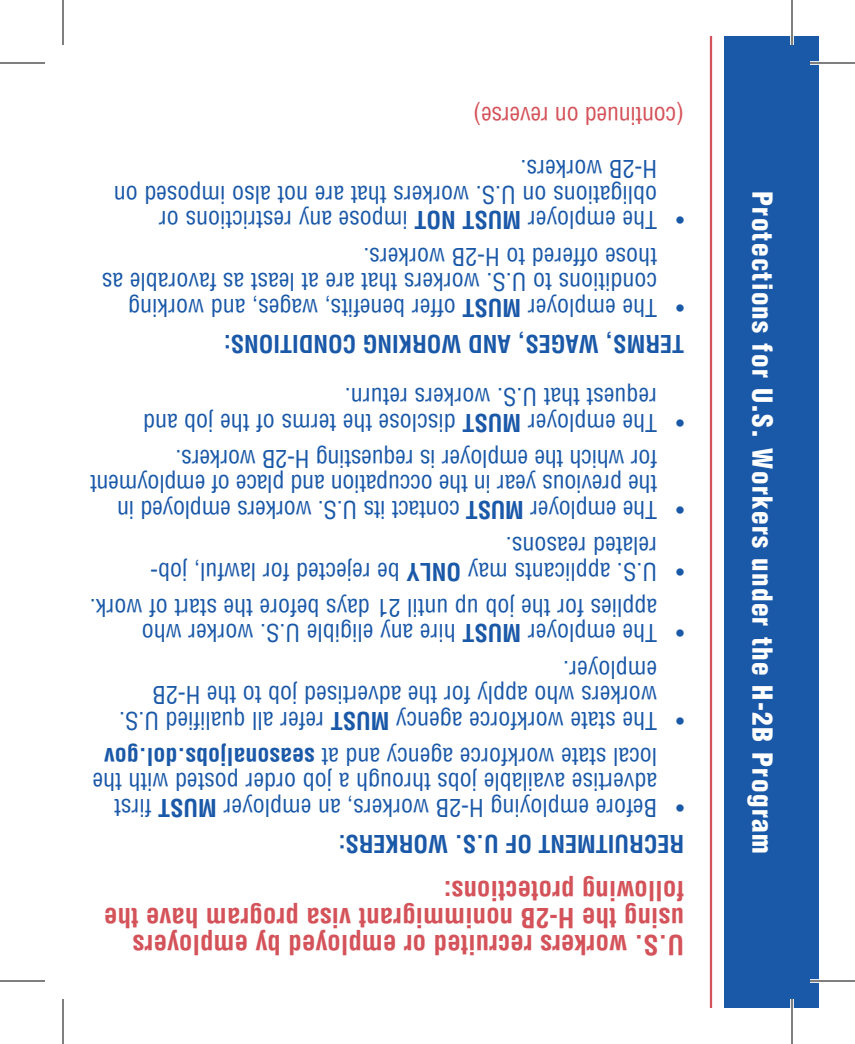
<style>
.page{position:relative;width:855px;height:1044px;background:#fff}
.page>*{position:absolute;margin:0;border:0;box-sizing:border-box;transform-origin:0 0}
.t1{font:700 condensed 27px/27px "Helvetica LT Std";color:#d4535a}
.t2{font:900 condensed 27px "Helvetica LT Std";letter-spacing:.05em;color:#fff}
.t3{font:condensed 24px/25.5px "Helvetica LT Std";color:#1a58a8}
.t4{font:condensed 24px "Helvetica LT Std";letter-spacing:-.01em;color:#d4535a}
.s1{font-weight:700}
</style>
<div class="page">
<div style="left:724px;top:36px;width:95px;height:972px;background:#1a58a8"></div>
<hr style="left:710px;top:36px;width:2px;height:972px;background:#d4535a">
<svg style="left:810px;top:61px;width:9px;height:4px"></svg>
<svg style="left:810px;top:979px;width:9px;height:4px"></svg>
<svg style="left:790px;top:36px;width:4px;height:9px"></svg>
<svg style="left:790px;top:999px;width:4px;height:9px"></svg>
<hr style="left:0;top:62px;width:45px;height:2px;background:#000">
<hr style="left:810px;top:62px;width:45px;height:2px;background:#000">
<hr style="left:0;top:980px;width:45px;height:2px;background:#000">
<hr style="left:810px;top:980px;width:45px;height:2px;background:#000">
<hr style="left:62px;top:0;width:2px;height:45px;background:#000">
<hr style="left:62px;top:999px;width:2px;height:45px;background:#000">
<hr style="left:791px;top:0;width:2px;height:45px;background:#000">
<hr style="left:791px;top:999px;width:2px;height:45px;background:#000">
<p class="t4" style="left:684px;top:131px;width:212px;rotate:-180deg">(continued on reverse)</p>
<p class="t3" style="left:657px;top:208px;width:545px;rotate:-180deg">obligations on U.S. workers that are not also imposed on<br>H-2B workers.</p>
<p class="t3" style="left:657px;top:233px;width:500px;rotate:-180deg">The employer <span class="s1">MUST NOT</span> impose any restrictions or</p>
<p class="t3" style="left:684px;top:233px;width:9px;rotate:-180deg">•</p>
<p class="t3" style="left:657px;top:295px;width:557px;rotate:-180deg">conditions to U.S. workers that are at least as favorable as those offered to H-2B workers.</p>
<p class="t3" style="left:657px;top:362px;width:530px;line-height:36.3px;text-indent:-27px;rotate:-180deg"><span class="s1">TERMS, WAGES, AND WORKING CONDITIONS:<br></span>The employer <span class="s1">MUST</span> offer benefits, wages, and working</p>
<p class="t3" style="left:684px;top:320px;width:9px;rotate:-180deg">•</p>
<p class="t3" style="left:657px;top:410px;width:314px;rotate:-180deg">request that U.S. workers return.</p>
<p class="t3" style="left:657px;top:435px;width:515px;rotate:-180deg">The employer <span class="s1">MUST</span> disclose the terms of the job and</p>
<p class="t3" style="left:684px;top:435px;width:9px;rotate:-180deg">•</p>
<p class="t3" style="left:657px;top:497px;width:568px;rotate:-180deg">the previous year in the occupation and place of employment for which the employer is requesting H-2B workers.</p>
<p class="t3" style="left:657px;top:564px;width:541px;line-height:36.3px;rotate:-180deg">related reasons.<br>The employer <span class="s1">MUST</span> contact its U.S. workers employed in</p>
<p class="t3" style="left:684px;top:523px;width:9px;rotate:-180deg">•</p>
<p class="t3" style="left:657px;top:626px;width:569px;line-height:36.3px;rotate:-180deg">applies for the job up until 21 days before the start of work.<br>U.S. applicants may <span class="s1">ONLY</span> be rejected for lawful, job-</p>
<p class="t3" style="left:684px;top:584px;width:9px;rotate:-180deg">•</p>
<p class="t3" style="left:657px;top:646px;width:517px;rotate:-180deg">The employer <span class="s1">MUST</span> hire any eligible U.S. worker who</p>
<p class="t3" style="left:684px;top:646px;width:9px;rotate:-180deg">•</p>
<p class="t3" style="left:657px;top:708px;width:506px;rotate:-180deg">workers who apply for the advertised job to the H-2B employer.</p>
<p class="t3" style="left:657px;top:733px;width:539px;rotate:-180deg">The state workforce agency <span class="s1">MUST</span> refer all qualified U.S.</p>
<p class="t3" style="left:684px;top:733px;width:9px;rotate:-180deg">•</p>
<p class="t3" style="left:657px;top:795px;width:566px;rotate:-180deg">advertise available jobs through a job order posted with the local state workforce agency and at <span class="s1">seasonaljobs.dol.gov</span></p>
<p class="t3" style="left:657px;top:862px;width:544px;line-height:36.3px;text-indent:-27px;rotate:-180deg"><span class="s1">RECRUITMENT OF U.S. WORKERS:<br></span>Before employing H-2B workers, an employer <span class="s1">MUST</span> first</p>
<p class="t3" style="left:684px;top:821px;width:9px;rotate:-180deg">•</p>
<p class="t1" style="left:684px;top:958px;width:581px;rotate:-180deg">U.S. workers recruited or employed by employers using the H-2B nonimmigrant visa program have the following protections:</p>
<p class="t2" style="left:779px;top:191px;width:664px;rotate:90deg">Protections for U.S. Workers under the H-2B Program</p>
</div>
